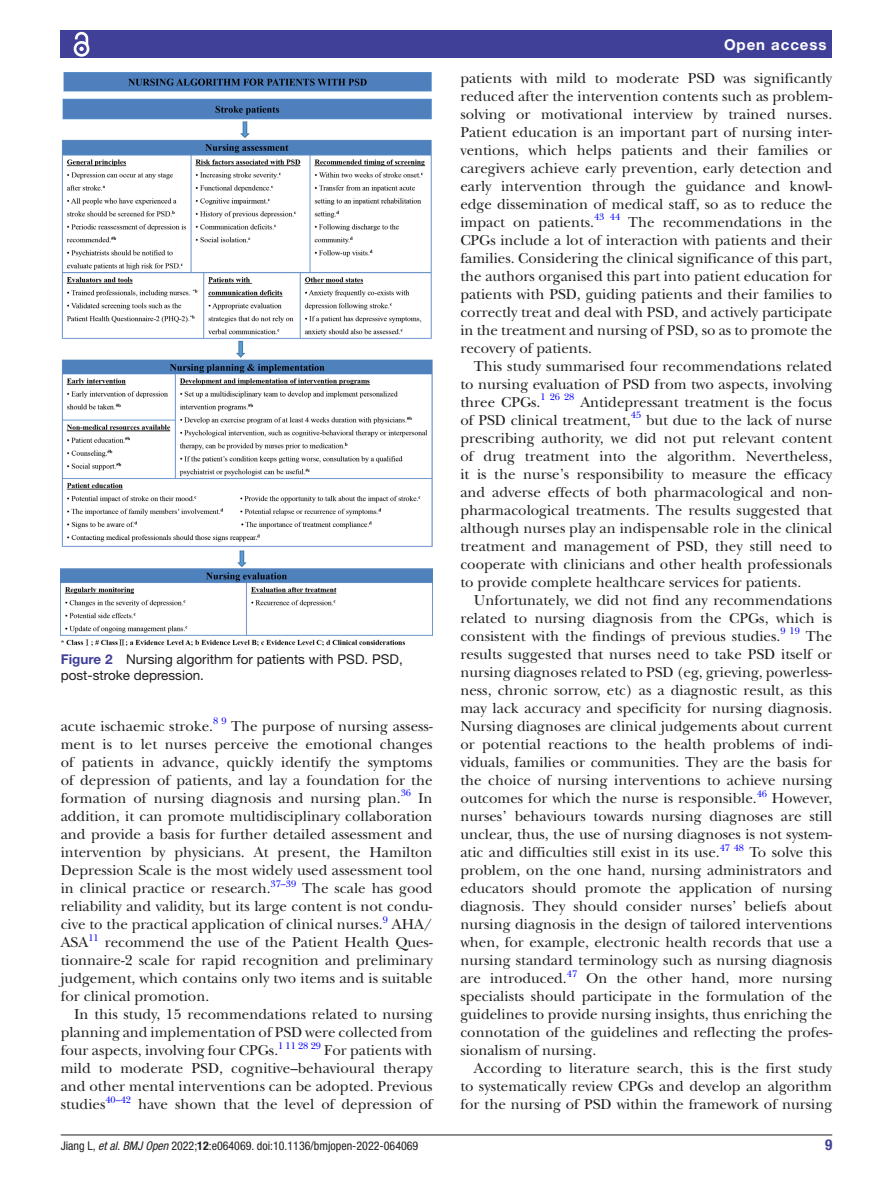
<style>
.page{position:relative;width:893px;height:1191px;background:#fff}
.page>*{position:absolute;margin:0;border:0;box-sizing:border-box;transform-origin:0 0}
.t1{font:15px/18px "New Baskerville";color:#231f20;text-align:justify}
.t2{font:700 15px "Helvetica Neue LT Std";letter-spacing:.065em;color:#fff}
.t3{font:700 condensed 15px "Helvetica Neue LT Std";color:#414099}
.t4{font:13.5px/16.2px "Helvetica Neue LT Std";color:#231f20}
.t5{font:condensed 12px "Helvetica Neue LT Std";color:#231f20}
.t6{font:9.9px "New Baskerville";color:#00f}
.s1{font-weight:700;color:#414099}
.s2{font-style:italic}
.s3{font-weight:700}
</style>
<div class="page">
<hr style="left:61px;top:1134px;width:771px;height:1px;background:#231f20">
<div style="left:61px;top:31px;width:771px;height:27px;background:#414099"></div>
<svg style="left:73px;top:31px;width:17px;height:26px"></svg>
<img style="left:61px;top:73px;width:372px;height:573px">
<p class="t4" style="left:61px;top:650px;width:344px"><span class="s1">Figure 2</span> Nursing algorithm for patients with PSD. PSD, post-stroke depression.</p>
<p class="t1" style="left:61px;top:717px;width:154px">acute ischaemic stroke.</p>
<p class="t6" style="left:213px;top:715px;width:15px">8 9</p>
<p class="t1" style="left:61px;top:717px;width:373px;text-indent:170px">The purpose of nursing assess&shy;ment is to let nurses perceive the emotional changes of patients in advance, quickly identify the symptoms of depression of patients, and lay a foundation for the formation of nursing diagnosis and nursing plan.</p>
<p class="t6" style="left:401px;top:787px;width:12px">36</p>
<p class="t1" style="left:61px;top:789px;width:373px;text-indent:357px">In addition, it can promote multidisciplinary collaboration and provide a basis for further detailed assessment and intervention by physicians. At present, the Hamilton Depression Scale is the most widely used assessment tool in clinical practice or research.</p>
<p class="t6" style="left:271px;top:877px;width:27px">37–39</p>
<p class="t1" style="left:61px;top:879px;width:373px;text-indent:241px">The scale has good reliability and validity, but its large content is not condu&shy;cive to the practical application of clinical nurses.</p>
<p class="t6" style="left:383px;top:913px;width:7px">9</p>
<p class="t1" style="left:392px;top:915px;width:42px">AHA/</p>
<p class="t1" style="left:61px;top:933px;width:29px">ASA</p>
<p class="t6" style="left:88px;top:931px;width:12px">11</p>
<p class="t1" style="left:61px;top:933px;width:373px;text-indent:44px">recommend the use of the Patient Health Ques&shy;tionnaire-2 scale for rapid recognition and preliminary judgement, which contains only two items and is suitable for clinical promotion.</p>
<p class="t1" style="left:61px;top:1005px;width:373px;text-indent:14px">In this study, 15 recommendations related to nursing planning and implementation of PSD were collected from four aspects, involving four CPGs.</p>
<p class="t6" style="left:278px;top:1039px;width:44px">1 11 28 29</p>
<p class="t1" style="left:61px;top:1041px;width:373px;text-indent:264px">For patients with mild to moderate PSD, cognitive–behavioural therapy and other mental interventions can be adopted. Previous studies<sup>40–42</sup></p>
<p class="t1" style="left:138px;top:1095px;width:296px">have shown that the level of depression of</p>
<p class="t2" style="left:724px;top:35px;width:104px">Open access</p>
<p class="t1" style="left:460px;top:69px;width:373px">patients with mild to moderate PSD was significantly reduced after the intervention contents such as problem&shy;solving or motivational interview by trained nurses.<br>Patient education is an important part of nursing inter&shy;ventions, which helps patients and their families or caregivers achieve early prevention, early detection and early intervention through the guidance and knowl&shy;edge dissemination of medical staff, so as to reduce the impact on patients.<sup>43</sup> <sup>44</sup></p>
<p class="t1" style="left:460px;top:213px;width:373px;text-indent:168px">The recommendations in the CPGs include a lot of interaction with patients and their families. Considering the clinical significance of this part, the authors organised this part into patient education for patients with PSD, guiding patients and their families to correctly treat and deal with PSD, and actively participate in the treatment and nursing of PSD, so as to promote the recovery of patients.</p>
<p class="t1" style="left:460px;top:357px;width:373px;text-indent:14px">This study summarised four recommendations related to nursing evaluation of PSD from two aspects, involving three CPGs.</p>
<p class="t6" style="left:540px;top:391px;width:35px">1 26 28</p>
<p class="t1" style="left:460px;top:393px;width:373px;text-indent:120px">Antidepressant treatment is the focus of PSD clinical treatment,</p>
<p class="t6" style="left:631px;top:409px;width:12px">45</p>
<p class="t1" style="left:460px;top:411px;width:373px;text-indent:186px">but due to the lack of nurse prescribing authority, we did not put relevant content of drug treatment into the algorithm. Nevertheless, it is the nurse’s responsibility to measure the efficacy and adverse effects of both pharmacological and non&shy;pharmacological treatments. The results suggested that although nurses play an indispensable role in the clinical treatment and management of PSD, they still need to cooperate with clinicians and other health professionals to provide complete healthcare services for patients.</p>
<p class="t1" style="left:460px;top:591px;width:373px;text-indent:14px">Unfortunately, we did not find any recommendations related to nursing diagnosis from the CPGs, which is consistent with the findings of previous studies.<sup>9</sup> <sup>19</sup> The results suggested that nurses need to take PSD itself or nursing diagnoses related to PSD (eg, grieving, powerless&shy;ness, chronic sorrow, etc) as a diagnostic result, as this may lack accuracy and specificity for nursing diagnosis.<br>Nursing diagnoses are clinical judgements about current or potential reactions to the health problems of indi&shy;viduals, families or communities. They are the basis for the choice of nursing interventions to achieve nursing outcomes for which the nurse is responsible.</p>
<p class="t6" style="left:757px;top:787px;width:12px">46</p>
<p class="t1" style="left:460px;top:789px;width:373px;text-indent:312px">However, nurses’ behaviours towards nursing diagnoses are still unclear, thus, the use of nursing diagnoses is not system&shy;atic and difficulties still exist in its use.</p>
<p class="t6" style="left:720px;top:841px;width:26px">47 48</p>
<p class="t1" style="left:460px;top:843px;width:373px;text-indent:289px">To solve this problem, on the one hand, nursing administrators and educators should promote the application of nursing diagnosis. They should consider nurses’ beliefs about nursing diagnosis in the design of tailored interventions when, for example, electronic health records that use a nursing standard terminology such as nursing diagnosis are introduced.</p>
<p class="t6" style="left:567px;top:967px;width:12px">47</p>
<p class="t1" style="left:460px;top:969px;width:373px;text-indent:126px">On the other hand, more nursing specialists should participate in the formulation of the guidelines to provide nursing insights, thus enriching the connotation of the guidelines and reflecting the profes&shy;sionalism of nursing.</p>
<p class="t1" style="left:460px;top:1059px;width:373px;text-indent:14px">According to literature search, this is the first study to systematically review CPGs and develop an algorithm for the nursing of PSD within the framework of nursing</p>
<p class="t5" style="left:61px;top:1138px;width:359px">Jiang L, <span class="s2">et al</span>. <span class="s2">BMJ Open</span> 2022;<span class="s3">12</span>:e064069. doi:10.1136/bmjopen-2022-064069</p>
<p class="t3" style="left:825px;top:1135px;width:9px">9</p>
</div>
